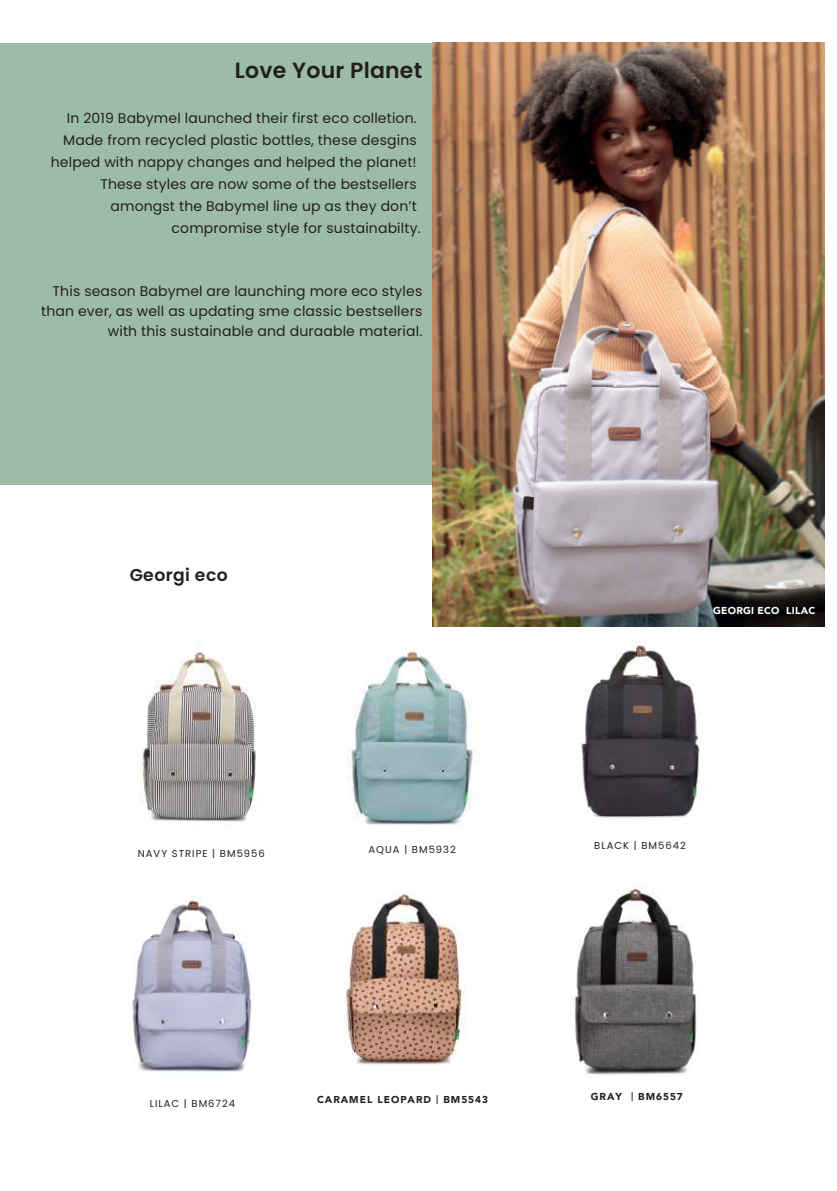
<style>
.page{position:relative;width:837px;height:1191px;background:#fff}
.page>*{position:absolute;margin:0;border:0;box-sizing:border-box;transform-origin:0 0}
.t1{font:600 22px "Poppins";letter-spacing:.01em;color:#231f20}
.t2{font:600 17.2px "Poppins";letter-spacing:.025em;color:#231f20}
.t3{font:14px/22px "Poppins";letter-spacing:.01em;color:#231f20;text-align:right}
.t4{font:10px "Poppins";letter-spacing:.1em;color:#231f20}
.t5{font:900 10px "Avenir";letter-spacing:.1em;color:#231f20}
.t6{font:900 10px "Avenir";letter-spacing:.025em;color:#fff}
.s1{font-family:"Poppins";font-weight:400}
</style>
<div class="page">
<div style="left:0;top:43px;width:512px;height:441px;background:#9dbca5"></div>
<img style="left:432px;top:43px;width:391px;height:584px">
<img style="left:140px;top:641px;width:116px;height:181px">
<img style="left:349px;top:648px;width:130px;height:177px">
<img style="left:581px;top:640px;width:120px;height:178px">
<img style="left:132px;top:896px;width:120px;height:176px">
<img style="left:345px;top:894px;width:122px;height:171px">
<img style="left:574px;top:886px;width:123px;height:189px">
<h1 class="t1" style="left:235px;top:58px;width:189px">Love Your Planet</h1>
<p class="t3" style="left:51px;top:107px;width:371px">In 2019 Babymel launched their first eco colletion.<br>Made from recycled plastic bottles, these desgins helped with nappy changes and helped the planet!<br>These styles are now some of the bestsellers amongst the Babymel line up as they don’t compromise style for sustainabilty.</p>
<p class="t3" style="left:41px;top:281px;width:382px;line-height:20px">This season Babymel are launching more eco styles than ever, as well as updating sme classic bestsellers with this sustainable and duraable material.</p>
<p class="t2" style="left:130px;top:565px;width:99px">Georgi eco</p>
<p class="t6" style="left:713px;top:602px;width:103px">GEORGI ECO LILAC</p>
<p class="t4" style="left:138px;top:847px;width:128px">NAVY STRIPE | BM5956</p>
<p class="t4" style="left:368px;top:843px;width:89px">AQUA | BM5932</p>
<p class="t4" style="left:594px;top:839px;width:93px">BLACK | BM5642</p>
<p class="t4" style="left:150px;top:1097px;width:87px">LILAC | BM6724</p>
<p class="t5" style="left:317px;top:1091px;width:172px">CARAMEL LEOPARD <span class="s1">|</span> BM5543</p>
<p class="t5" style="left:590px;top:1088px;width:93px">GRAY <span class="s1">|</span> BM6557</p>
</div>
